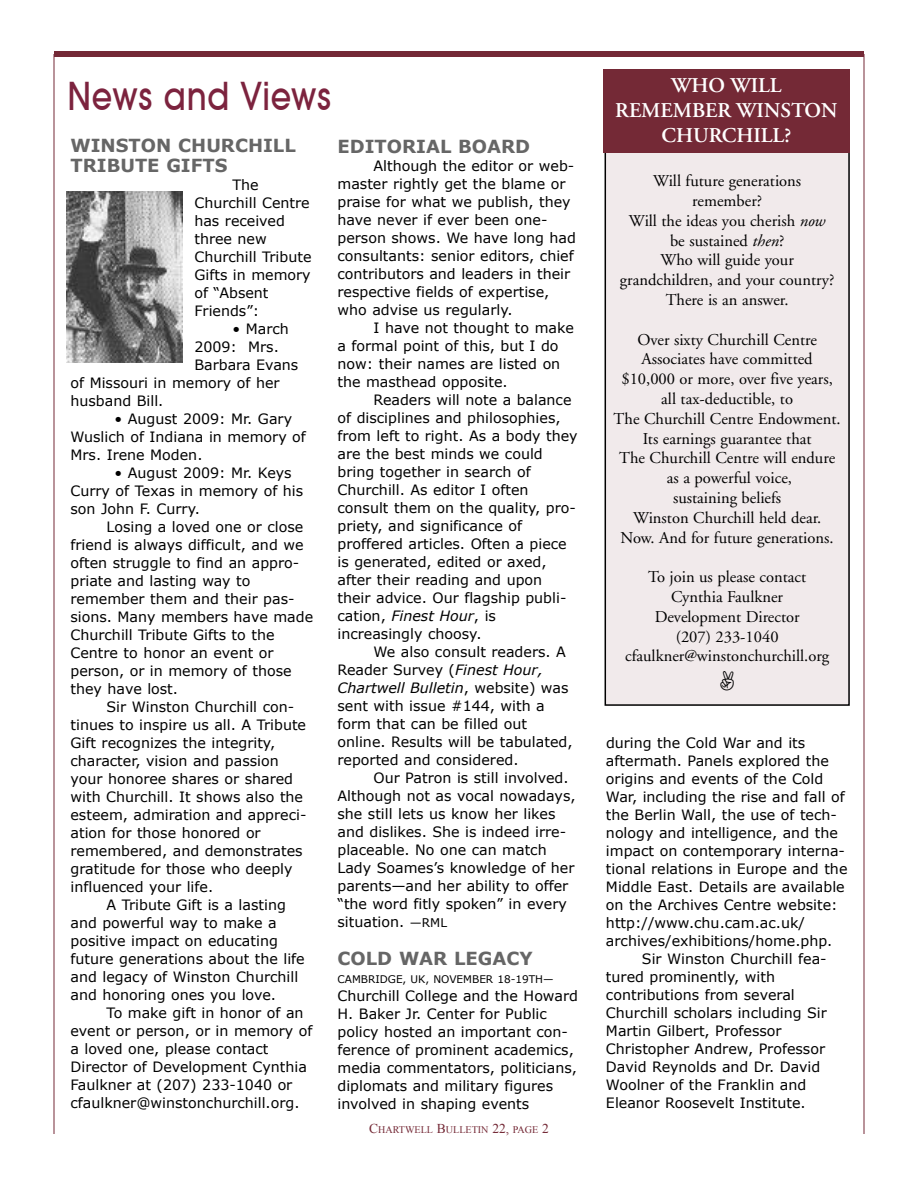
<style>
.page{position:relative;width:918px;height:1188px;background:#fff}
.page>*{position:absolute;margin:0;border:0;box-sizing:border-box;transform-origin:0 0}
.t1{font:42px "Avant Garde Md ITCTT";letter-spacing:.02em;color:#7c233e;scale:.85 1}
.t2{font:600 21px/25.2px "Adobe Garamond";color:#fff;text-align:center}
.t3{font:700 18px/20.2px "Verdana";color:#666}
.t4{font:16.5px/19.8px "Adobe Garamond";color:#000;text-align:center}
.t5{font:14.25px/18px "Verdana";color:#000}
.t6{font:10.5px "Verdana";color:#000}
.t7{font:10.2px "Times New Roman";color:#742936}
.s1{font-style:italic}
.s2{font-size:12px}
.s3{font-size:13.5px}
</style>
<div class="page">
<hr style="left:864px;top:54px;width:1px;height:1080px;background:#742936">
<div style="left:54px;top:51px;width:810px;height:6px;background:#742936"></div>
<img style="left:67px;top:191px;width:115px;height:172px">
<hr style="left:54px;top:54px;width:1px;height:1080px;background:#742936">
<div style="left:605px;top:148px;width:244px;height:557px;background:#f1eaeb"></div>
<div style="left:605px;top:147px;width:245px;height:559px;border:2px solid #000"></div>
<div style="left:603px;top:69px;width:247px;height:84px;background:#742936"></div>
<h1 class="t1" style="left:67px;top:72px;width:312px">News and Views</h1>
<p class="t3" style="left:70px;top:135px;width:227px">WINSTON CHURCHILL<br>TRIBUTE GIFTS</p>
<p class="t5" style="left:194px;top:175px;width:119px;text-indent:38px">The<br>Churchill Centre has received three new<br>Churchill Tribute<br>Gifts in memory of “Absent<br>Friends”:</p>
<p class="t5" style="left:233px;top:320px;width:58px">• March</p>
<p class="t5" style="left:194px;top:338px;width:86px">2009: Mrs.</p>
<p class="t5" style="left:194px;top:356px;width:105px">Barbara Evans</p>
<p class="t5" style="left:71px;top:374px;width:211px">of Missouri in memory of her</p>
<p class="t5" style="left:71px;top:392px;width:94px">husband Bill.</p>
<p class="t5" style="left:71px;top:410px;width:237px;text-indent:44px">• August 2009: Mr. Gary<br>Wuslich of Indiana in memory of<br>Mrs. Irene Moden.</p>
<p class="t5" style="left:71px;top:464px;width:234px;text-indent:44px">• August 2009: Mr. Keys<br>Curry of Texas in memory of his son John F. Curry.</p>
<p class="t5" style="left:71px;top:518px;width:244px;text-indent:36px">Losing a loved one or close friend is always difficult, and we often struggle to find an appro&shy;priate and lasting way to remember them and their pas&shy;sions. Many members have made<br>Churchill Tribute Gifts to the<br>Centre to honor an event or person, or in memory of those they have lost.</p>
<p class="t5" style="left:70px;top:698px;width:238px;text-indent:36px">Sir Winston Churchill con&shy;tinues to inspire us all. A Tribute<br>Gift recognizes the integrity, character, vision and passion your honoree shares or shared with Churchill. It shows also the esteem, admiration and appreci&shy;ation for those honored or remembered, and demonstrates gratitude for those who deeply influenced your life.</p>
<p class="t5" style="left:70px;top:896px;width:236px;text-indent:36px">A Tribute Gift is a lasting and powerful way to make a positive impact on educating future generations about the life and legacy of Winston Churchill and honoring ones you love.</p>
<p class="t5" style="left:70px;top:1004px;width:244px;text-indent:36px">To make gift in honor of an event or person, or in memory of a loved one, please contact<br>Director of Development Cynthia<br>Faulkner at (207) 233-1040 or cfaulkner@winstonchurchill.org.</p>
<p class="t3" style="left:338px;top:135px;width:194px">EDITORIAL BOARD</p>
<p class="t5" style="left:337px;top:156px;width:240px;text-indent:36px">Although the editor or web&shy;master rightly get the blame or praise for what we publish, they have never if ever been one&shy;person shows. We have long had consultants: senior editors, chief contributors and leaders in their respective fields of expertise, who advise us regularly.</p>
<p class="t5" style="left:337px;top:318px;width:238px;text-indent:36px">I have not thought to make a formal point of this, but I do now: their names are listed on the masthead opposite.</p>
<p class="t5" style="left:337px;top:390px;width:242px;text-indent:36px">Readers will note a balance of disciplines and philosophies, from left to right. As a body they are the best minds we could bring together in search of<br>Churchill. As editor I often consult them on the quality, pro&shy;priety, and significance of proffered articles. Often a piece is generated, edited or axed, after their reading and upon their advice. Our flagship publi&shy;cation, <span class="s1">Finest Hour</span>, is increasingly choosy.</p>
<p class="t5" style="left:337px;top:642px;width:237px;text-indent:36px">We also consult readers. A<br>Reader Survey (<span class="s1">Finest Hour,<br>Chartwell Bulletin</span>, website) was sent with issue #144, with a form that can be filled out online. Results will be tabulated, reported and considered.</p>
<p class="t5" style="left:337px;top:768px;width:240px;text-indent:36px">Our Patron is still involved.<br>Although not as vocal nowadays, she still lets us know her likes and dislikes. She is indeed irre&shy;placeable. No one can match<br>Lady Soames’s knowledge of her parents—and her ability to offer “the word fitly spoken” in every situation. <span class="s2">—RML</span></p>
<p class="t3" style="left:338px;top:947px;width:197px">COLD WAR LEGACY</p>
<p class="t6" style="left:338px;top:972px;width:218px">CAMBRIDGE, uK, NOVEMBER 18-19TH—</p>
<p class="t5" style="left:337px;top:986px;width:242px">Churchill College and the Howard<br>H. Baker Jr. Center for Public policy hosted an important con&shy;ference of prominent academics, media commentators, politicians, diplomats and military figures involved in shaping events</p>
<p class="t7" style="left:369px;top:1124px;width:181px"><span class="s3">C</span>HARTWELL <span class="s3">B</span>ULLETIN <span class="s3">22,</span> PAGE <span class="s3">2</span></p>
<h2 class="t2" style="left:615px;top:74px;width:224px">WHO WILL<br>REMEMBER WINSTON<br>CHURCHILL?</h2>
<p class="t4" style="left:620px;top:172px;width:216px">Will future generations remember?<br>Will the ideas you cherish <span class="s1">now </span>be sustained <span class="s1">then</span>?<br>Who will guide your grandchildren, and your country?<br>There is an answer.</p>
<p class="t4" style="left:614px;top:331px;width:229px">Over sixty Churchill Centre<br>Associates have committed $10,000 or more, over five years, all tax-deductible, to<br>The Churchill Centre Endowment.<br>Its earnings guarantee that<br>The Churchill Centre will endure as a powerful voice,<br>sustaining beliefs<br>Winston Churchill held dear.<br>Now. And for future generations.</p>
<p class="t4" style="left:625px;top:568px;width:206px">To join us please contact<br>Cynthia Faulkner<br>Development Director<br>(207) 233-1040 cfaulkner@winstonchurchill.org</p>
<p class="t5" style="left:606px;top:733px;width:243px">during the Cold War and its aftermath. Panels explored the origins and events of the Cold<br>War, including the rise and fall of the Berlin Wall, the use of tech&shy;nology and intelligence, and the impact on contemporary interna&shy;tional relations in Europe and the<br>Middle East. Details are available on the Archives Centre website: http://www.chu.cam.ac.uk/ archives/exhibitions/home.php.</p>
<p class="t5" style="left:606px;top:949px;width:222px;text-indent:36px">Sir Winston Churchill fea&shy;tured prominently, with contributions from several<br>Churchill scholars including Sir<br>Martin Gilbert, Professor<br>Christopher Andrew, Professor<br>David Reynolds and Dr. David<br>Woolner of the Franklin and<br>Eleanor Roosevelt Institute.</p>
</div>
